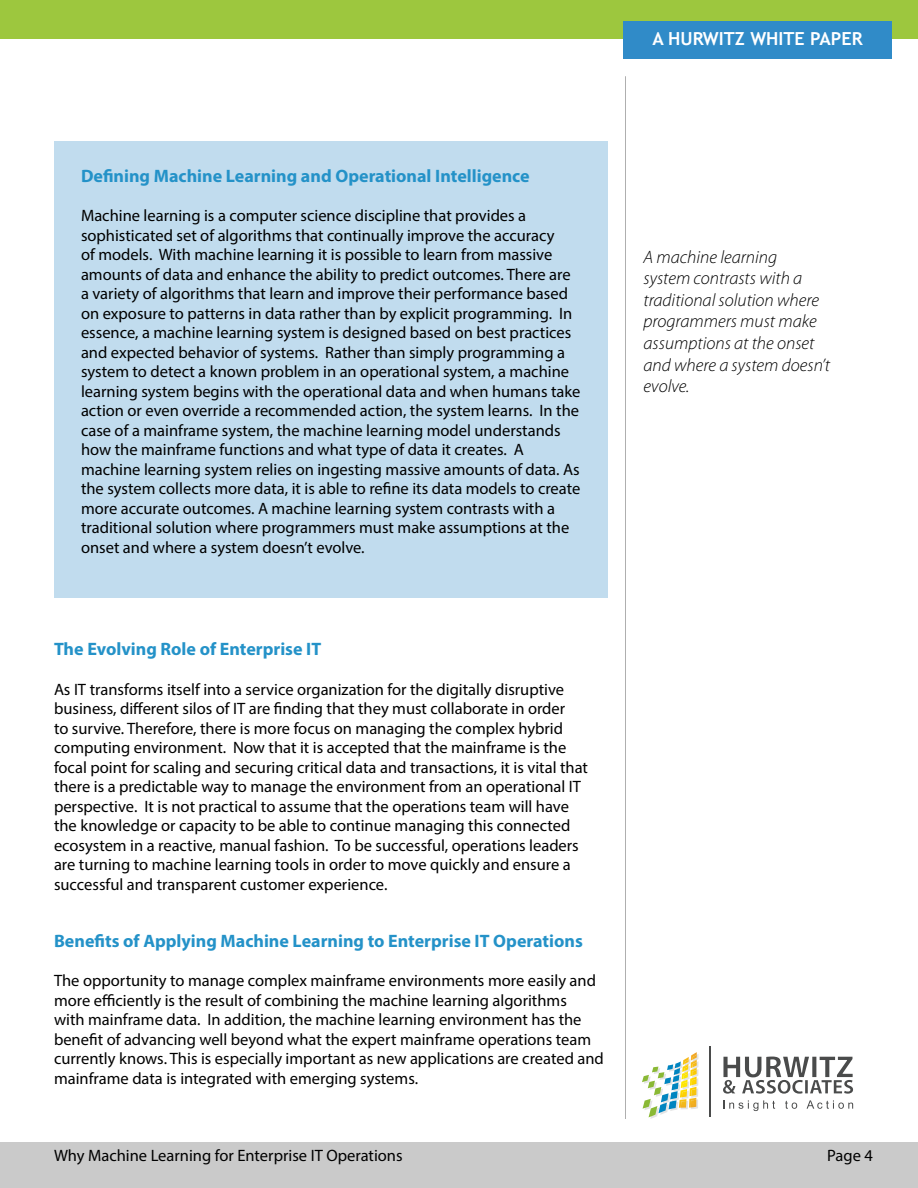
<style>
.page{position:relative;width:918px;height:1188px;background:#fff}
.page>*{position:absolute;margin:0;border:0;box-sizing:border-box;transform-origin:0 0}
.t1{font:700 18px "Myriad Pro";color:#2492c8}
.t2{font:italic 300 18px/21.6px "Myriad Pro";color:#000}
.t3{font:700 18px "Trebuchet MS";color:#fff}
.t4{font:16.5px/19.5px "Myriad Pro";color:#000}
</style>
<div class="page">
<div style="left:0;top:0;width:918px;height:39px;background:#9dc73e"></div>
<div style="left:0;top:1143px;width:918px;height:45px;background:#cacaca"></div>
<div style="left:623px;top:21px;width:269px;height:38px;background:#308bc8"></div>
<svg style="left:642px;top:1052px;width:57px;height:67px"></svg>
<svg style="left:723px;top:1057px;width:130px;height:37px"></svg>
<svg style="left:723px;top:1100px;width:52px;height:11px"></svg>
<svg style="left:785px;top:1101px;width:12px;height:8px"></svg>
<svg style="left:807px;top:1100px;width:46px;height:9px"></svg>
<hr style="left:710px;top:1047px;width:1px;height:70px;background:#4a4b4b">
<hr style="left:625px;top:76px;width:1px;height:1043px;background:#afafaf">
<div style="left:54px;top:141px;width:554px;height:457px;background:#c1dcee"></div>
<p class="t3" style="left:652px;top:28px;width:212px">A HURWITZ WHITE PAPER</p>
<p class="t1" style="left:81px;top:164px;width:450px">Defining Machine Learning and Operational Intelligence</p>
<p class="t4" style="left:81px;top:206px;width:501px">Machine learning is a computer science discipline that provides a sophisticated set of algorithms that continually improve the accuracy<br>of models. With machine learning it is possible to learn from massive amounts of data and enhance the ability to predict outcomes. There are a variety of algorithms that learn and improve their performance based on exposure to patterns in data rather than by explicit programming. In essence, a machine learning system is designed based on best practices and expected behavior of systems. Rather than simply programming a system to detect a known problem in an operational system, a machine learning system begins with the operational data and when humans take action or even override a recommended action, the system learns. In the case of a mainframe system, the machine learning model understands how the mainframe functions and what type of data it creates. A machine learning system relies on ingesting massive amounts of data. As the system collects more data, it is able to refine its data models to create more accurate outcomes. A machine learning system contrasts with a traditional solution where programmers must make assumptions at the onset and where a system doesn’t evolve.</p>
<p class="t1" style="left:54px;top:637px;width:269px">The Evolving Role of Enterprise IT</p>
<p class="t4" style="left:54px;top:679px;width:536px">As IT transforms itself into a service organization for the digitally disruptive business, different silos of IT are finding that they must collaborate in order<br>to survive. Therefore, there is more focus on managing the complex hybrid computing environment. Now that it is accepted that the mainframe is the focal point for scaling and securing critical data and transactions, it is vital that there is a predictable way to manage the environment from an operational IT perspective. It is not practical to assume that the operations team will have the knowledge or capacity to be able to continue managing this connected ecosystem in a reactive, manual fashion. To be successful, operations leaders are turning to machine learning tools in order to move quickly and ensure a successful and transparent customer experience.</p>
<p class="t1" style="left:54px;top:929px;width:530px">Benefits of Applying Machine Learning to Enterprise IT Operations</p>
<p class="t4" style="left:54px;top:971px;width:551px">The opportunity to manage complex mainframe environments more easily and more efficiently is the result of combining the machine learning algorithms<br>with mainframe data. In addition, the machine learning environment has the benefit of advancing well beyond what the expert mainframe operations team currently knows. This is especially important as new applications are created and mainframe data is integrated with emerging systems.</p>
<p class="t2" style="left:643px;top:246px;width:188px">A machine learning<br>system contrasts with a traditional solution where programmers must make assumptions at the onset and where a system doesn’t evolve.</p>
<p class="t4" style="left:54px;top:1145px;width:350px">Why Machine Learning for Enterprise IT Operations</p>
<p class="t4" style="left:827px;top:1145px;width:47px">Page 4</p>
</div>
